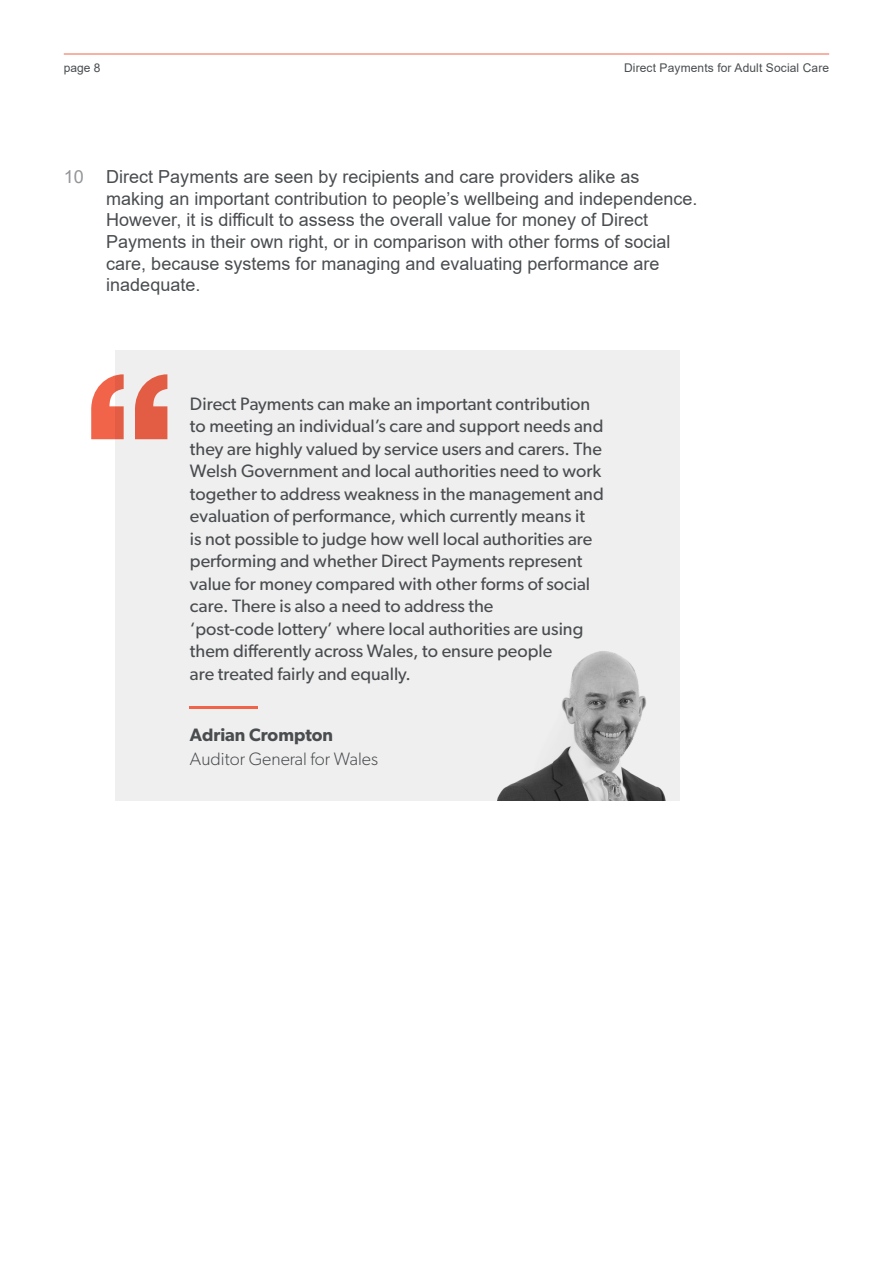
<style>
.page{position:relative;width:893px;height:1263px;background:#fff}
.page>*{position:absolute;margin:0;border:0;box-sizing:border-box;transform-origin:0 0}
.Normal_Body_Text{font:18px/22.5px "Gibson";color:#494d50}
.t1{font:18px/21.6px "Arial";color:#494d50}
.Body{font:300 18px "Gibson";color:#494d50}
.Body-2{font:600 18px "Gibson";color:#494d50}
.t2{font:18px "Arial";color:#939598}
.t3{font:12px "Arial";letter-spacing:.01em;color:#494d50}
</style>
<div class="page">
<hr style="left:64px;top:54px;width:765px;height:1px;background:#f16449">
<div style="left:115px;top:350px;width:565px;height:451px;background:#f0efef"></div>
<hr style="left:190px;top:706px;width:68px;height:2px;background:#f16449">
<svg style="left:91px;top:374px;width:76px;height:65px"></svg>
<img style="left:497px;top:651px;width:169px;height:150px">
<p class="t3" style="left:64px;top:59px;width:38px">page 8</p>
<p class="t3" style="left:624px;top:59px;width:207px">Direct Payments for Adult Social Care</p>
<p class="t2" style="left:64px;top:164px;width:22px">10</p>
<p class="t1" style="left:106px;top:166px;width:593px">Direct Payments are seen by recipients and care providers alike as making an important contribution to people’s wellbeing and independence.<br>However, it is difficult to assess the overall value for money of Direct Payments in their own right, or in comparison with other forms of social care, because systems for managing and evaluating performance are inadequate.</p>
<p class="Normal_Body_Text" style="left:190px;top:392px;width:415px">Direct Payments can make an important contribution to meeting an individual’s care and support needs and they are highly valued by service users and carers. The Welsh Government and local authorities need to work together to address weakness in the management and evaluation of performance, which currently means it<br>is not possible to judge how well local authorities are performing and whether Direct Payments represent value for money compared with other forms of social care. There is also a need to address the<br>‘post-code lottery’ where local authorities are using them differently across Wales, to ensure people<br>are treated fairly and equally.</p>
<p class="Body-2" style="left:190px;top:723px;width:145px">Adrian Crompton</p>
<p class="Body" style="left:190px;top:748px;width:190px">Auditor General for Wales</p>
</div>
